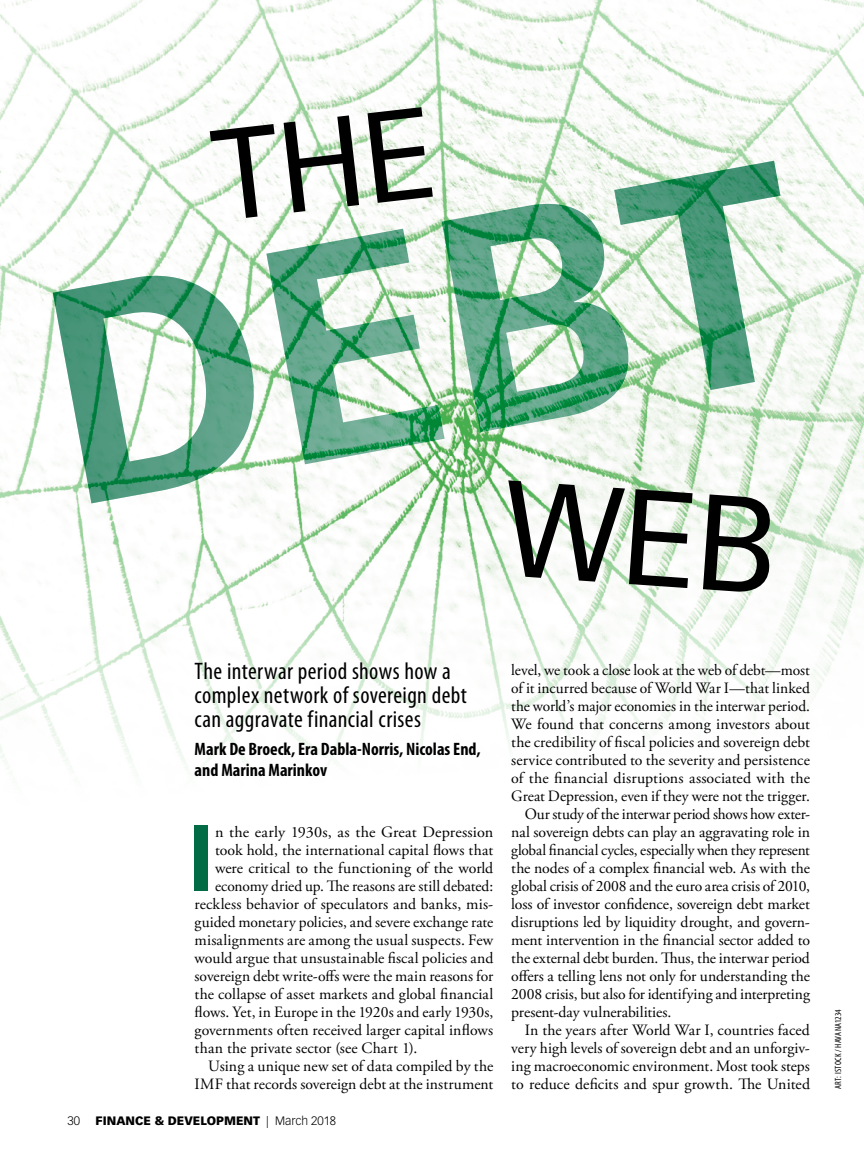
<style>
.page{position:relative;width:864px;height:1161px;background:#fff}
.page>*{position:absolute;margin:0;border:0;box-sizing:border-box;transform-origin:0 0}
.t1{font:700 300.75px "Vectora LT Std";color:#006b45}
.t2{font:700 91.65px "Vectora LT Std";color:#006b45}
.t3{font:condensed 24px/24px "Myriad Pro";letter-spacing:.015em;color:#000}
.t4{font:700 condensed 18px/21px "Myriad Pro";color:#000}
.t5{font:15.75px "Adobe Garamond Pro";color:#000}
.t6{font:900 12px "Vectora LT Std";color:#000}
.t7{font:300 12px "Vectora LT Std";color:#000}
.t8{font:condensed 9px "Myriad Pro";letter-spacing:.035em;color:#000}
.s1{font-weight:300}
</style>
<div class="page">
<img style="left:0;top:0;width:864px;height:768px">
<svg style="left:210px;top:107px;width:223px;height:114px"></svg>
<svg style="left:502px;top:480px;width:272px;height:114px"></svg>
<h1 class="t1" style="left:19px;top:220px;width:759px;rotate:-10deg">DEBT</h1>
<h3 class="t3" style="left:195px;top:660px;width:274px">The interwar period shows how a complex network of sovereign debt can aggravate financial crises</h3>
<p class="t4" style="left:195px;top:739px;width:288px">Mark De Broeck, Era Dabla-Norris, Nicolas End, and Marina Marinkov</p>
<h2 class="t2" style="left:188px;top:803px;width:29px">I</h2>
<p class="t5" style="left:215px;top:823px;width:280px">n the early 1930s, as the Great Depression</p>
<p class="t5" style="left:215px;top:841px;width:280px">took hold, the international capital flows that</p>
<p class="t5" style="left:215px;top:859px;width:280px">were critical to the functioning of the world</p>
<p class="t5" style="left:215px;top:877px;width:280px">economy dried up. The reasons are still debated:</p>
<p class="t5" style="left:195px;top:895px;width:300px">reckless behavior of speculators and banks, mis-</p>
<p class="t5" style="left:195px;top:913px;width:300px">guided monetary policies, and severe exchange rate</p>
<p class="t5" style="left:195px;top:931px;width:300px">misalignments are among the usual suspects. Few</p>
<p class="t5" style="left:195px;top:949px;width:300px">would argue that unsustainable fiscal policies and</p>
<p class="t5" style="left:195px;top:967px;width:300px">sovereign debt write-offs were the main reasons for</p>
<p class="t5" style="left:195px;top:985px;width:300px">the collapse of asset markets and global financial</p>
<p class="t5" style="left:195px;top:1003px;width:300px">flows. Yet, in Europe in the 1920s and early 1930s,</p>
<p class="t5" style="left:195px;top:1021px;width:300px">governments often received larger capital inflows</p>
<p class="t5" style="left:195px;top:1039px;width:224px">than the private sector (see Chart 1).</p>
<p class="t5" style="left:208px;top:1057px;width:287px">Using a unique new set of data compiled by the</p>
<p class="t5" style="left:195px;top:1075px;width:300px">IMF that records sovereign debt at the instrument</p>
<p class="t7" style="left:68px;top:1114px;width:14px">30</p>
<p class="t6" style="left:96px;top:1113px;width:242px">FINANCE &amp; DEVELOPMENT <span class="s1">| March 2018</span></p>
<p class="t5" style="left:511px;top:661px;width:300px">level, we took a close look at the web of debt—most</p>
<p class="t5" style="left:511px;top:679px;width:300px">of it incurred because of World War I—that linked</p>
<p class="t5" style="left:511px;top:697px;width:300px">the world’s major economies in the interwar period.</p>
<p class="t5" style="left:511px;top:715px;width:300px">We found that concerns among investors about</p>
<p class="t5" style="left:511px;top:733px;width:300px">the credibility of fiscal policies and sovereign debt</p>
<p class="t5" style="left:511px;top:751px;width:300px">service contributed to the severity and persistence</p>
<p class="t5" style="left:511px;top:769px;width:300px">of the financial disruptions associated with the</p>
<p class="t5" style="left:511px;top:787px;width:300px">Great Depression, even if they were not the trigger.</p>
<p class="t5" style="left:525px;top:805px;width:287px">Our study of the interwar period shows how exter-</p>
<p class="t5" style="left:511px;top:823px;width:300px">nal sovereign debts can play an aggravating role in</p>
<p class="t5" style="left:511px;top:841px;width:300px">global financial cycles, especially when they represent</p>
<p class="t5" style="left:511px;top:859px;width:300px">the nodes of a complex financial web. As with the</p>
<p class="t5" style="left:511px;top:877px;width:300px">global crisis of 2008 and the euro area crisis of 2010,</p>
<p class="t5" style="left:511px;top:895px;width:300px">loss of investor confidence, sovereign debt market</p>
<p class="t5" style="left:511px;top:913px;width:300px">disruptions led by liquidity drought, and govern-</p>
<p class="t5" style="left:511px;top:931px;width:300px">ment intervention in the financial sector added to</p>
<p class="t5" style="left:511px;top:949px;width:300px">the external debt burden. Thus, the interwar period</p>
<p class="t5" style="left:511px;top:967px;width:300px">offers a telling lens not only for understanding the</p>
<p class="t5" style="left:511px;top:985px;width:300px">2008 crisis, but also for identifying and interpreting</p>
<p class="t5" style="left:511px;top:1003px;width:162px">present-day vulnerabilities.</p>
<p class="t5" style="left:525px;top:1021px;width:287px">In the years after World War I, countries faced</p>
<p class="t5" style="left:511px;top:1039px;width:300px">very high levels of sovereign debt and an unforgiv-</p>
<p class="t5" style="left:511px;top:1057px;width:300px">ing macroeconomic environment. Most took steps</p>
<p class="t5" style="left:511px;top:1075px;width:300px">to reduce deficits and spur growth. The United</p>
<p class="t8" style="left:833px;top:1089px;width:81px;rotate:-90deg">ART: ISTOCK / HAVANA1234</p>
</div>
